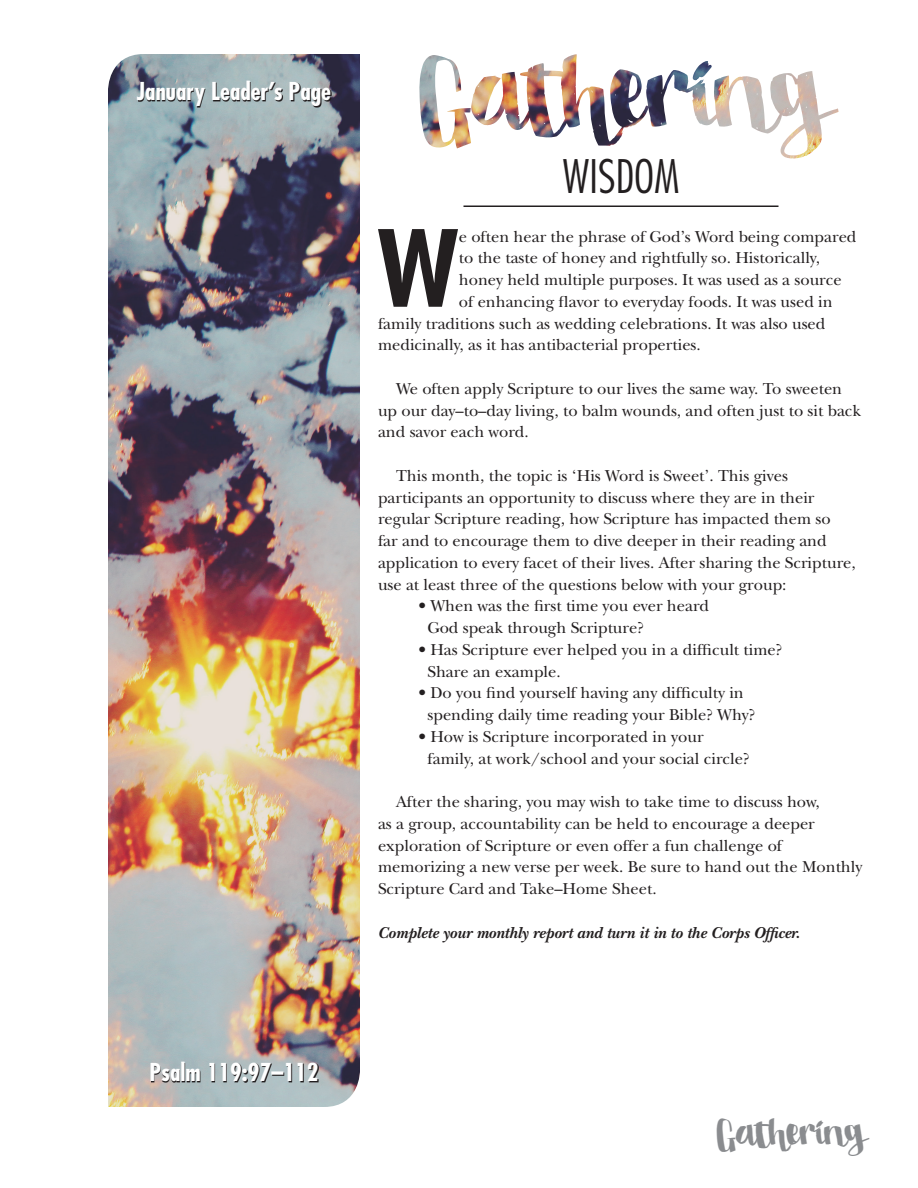
<style>
.page{position:relative;width:918px;height:1188px;background:#fff}
.page>*{position:absolute;margin:0;border:0;box-sizing:border-box;transform-origin:0 0}
.t1{font:700 condensed 103.05px "Futura";color:#231f20}
.t2{font:48px "Stella";color:#8a8c8f}
.t3{font:300 condensed 45px "Futura";color:#231f20}
.t4{font:700 condensed 24px "Futura";color:#fff}
.t5{font:16.5px/21.8px "New Baskerville";color:#231f20}
.t6{font:italic 700 16.5px "New Baskerville";color:#231f20}
</style>
<div class="page">
<img style="left:108px;top:54px;width:252px;height:1053px">
<img style="left:470px;top:59px;width:97px;height:78px">
<svg style="left:151px;top:1063px;width:168px;height:20px;background:#7a8183"></svg>
<svg style="left:138px;top:82px;width:194px;height:25px;background:#768185"></svg>
<hr style="left:464px;top:206px;width:314px;height:1px;background:#231f20">
<p class="t4" style="left:137px;top:76px;width:196px">January Leader’s Page</p>
<p class="t3" style="left:562px;top:148px;width:119px">WISDOM</p>
<p class="t1" style="left:377px;top:202px;width:83px">W</p>
<p class="t5" style="left:459px;top:225px;width:399px">e often hear the phrase of God’s Word being compared</p>
<p class="t5" style="left:459px;top:247px;width:363px">to the taste of honey and rightfully so. Historically,</p>
<p class="t5" style="left:459px;top:269px;width:384px">honey held multiple purposes. It was used as a source</p>
<p class="t5" style="left:459px;top:291px;width:375px">of enhancing flavor to everyday foods. It was used in</p>
<p class="t5" style="left:378px;top:312px;width:449px">family traditions such as wedding celebrations. It was also used</p>
<p class="t5" style="left:378px;top:334px;width:324px">medicinally, as it has antibacterial properties.</p>
<p class="t5" style="left:378px;top:378px;width:485px;text-indent:18px">We often apply Scripture to our lives the same way. To sweeten up our day–to–day living, to balm wounds, and often just to sit back and savor each word.</p>
<p class="t5" style="left:378px;top:465px;width:479px;text-indent:18px">This month, the topic is ‘His Word is Sweet’. This gives participants an opportunity to discuss where they are in their regular Scripture reading, how Scripture has impacted them so<br>far and to encourage them to dive deeper in their reading and application to every facet of their lives. After sharing the Scripture, use at least three of the questions below with your group:</p>
<p class="t5" style="left:428px;top:595px;width:283px;text-indent:-9px">• When was the first time you ever heard<br>God speak through Scripture?</p>
<p class="t5" style="left:428px;top:639px;width:356px;text-indent:-9px">• Has Scripture ever helped you in a difficult time?<br>Share an example.</p>
<p class="t5" style="left:428px;top:682px;width:330px;text-indent:-9px">• Do you find yourself having any difficulty in spending daily time reading your Bible? Why?</p>
<p class="t5" style="left:428px;top:726px;width:324px;text-indent:-9px">• How is Scripture incorporated in your family, at work/school and your social circle?</p>
<p class="t5" style="left:378px;top:791px;width:486px;text-indent:18px">After the sharing, you may wish to take time to discuss how,<br>as a group, accountability can be held to encourage a deeper exploration of Scripture or even offer a fun challenge of memorizing a new verse per week. Be sure to hand out the Monthly Scripture Card and Take–Home Sheet.</p>
<p class="t6" style="left:378px;top:923px;width:424px">Complete your monthly report and turn it in to the Corps Officer.</p>
<p class="t4" style="left:149px;top:1057px;width:171px">Psalm 119:97–112</p>
<p class="t2" style="left:717px;top:1107px;width:149px">Gathering</p>
</div>
